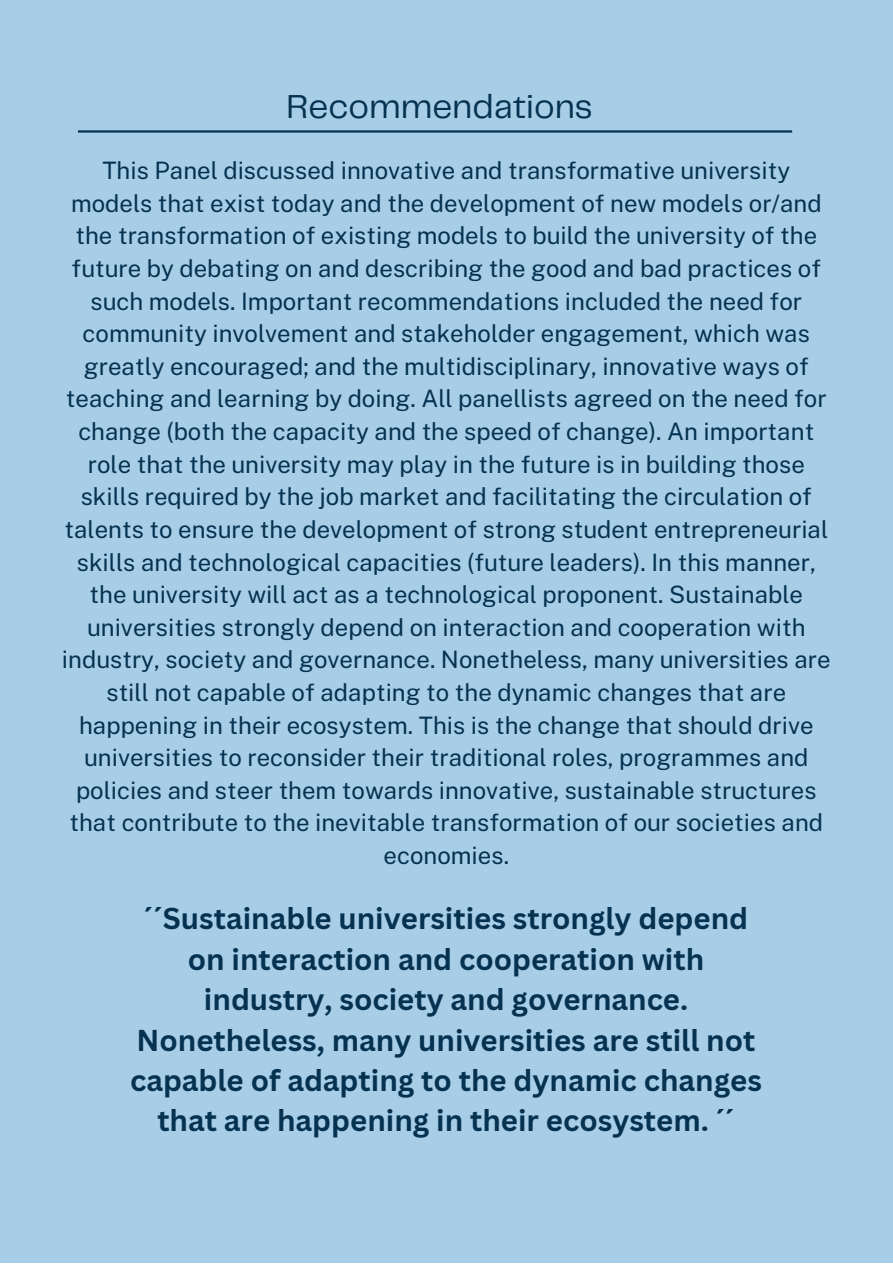
<style>
.page{position:relative;width:893px;height:1264px;background:#fff}
.page>*{position:absolute;margin:0;border:0;box-sizing:border-box;transform-origin:0 0}
.t1{font:34.5px "Telegraf";color:#053250}
.t2{font:700 29.4px/40.3px "Canva Sans";color:#053250;text-align:center}
.t3{font:24px/32.5px "Public Sans";color:#053250;text-align:center}
</style>
<div class="page">
<div style="left:0;top:0;width:892px;height:1262px;background:#a8cde7"></div>
<hr style="left:78px;top:130px;width:714px;height:3px;background:#053250">
<p class="t1" style="left:286px;top:92px;width:308px">Recommendations</p>
<p class="t3" style="left:62px;top:154px;width:770px">This Panel discussed innovative and transformative university models that exist today and the development of new models or/and the transformation of existing models to build the university of the future by debating on and describing the good and bad practices of such models. Important recommendations included the need for community involvement and stakeholder engagement, which was greatly encouraged; and the multidisciplinary, innovative ways of teaching and learning by doing. All panellists agreed on the need for change (both the capacity and the speed of change). An important role that the university may play in the future is in building those skills required by the job market and facilitating the circulation of talents to ensure the development of strong student entrepreneurial skills and technological capacities (future leaders). In this manner, the university will act as a technological proponent. Sustainable universities strongly depend on interaction and cooperation with industry, society and governance. Nonetheless, many universities are still not capable of adapting to the dynamic changes that are happening in their ecosystem. This is the change that should drive universities to reconsider their traditional roles, programmes and policies and steer them towards innovative, sustainable structures that contribute to the inevitable transformation of our societies and economies.</p>
<p class="t2" style="left:130px;top:897px;width:633px">´´Sustainable universities strongly depend on interaction and cooperation with industry, society and governance.<br>Nonetheless, many universities are still not capable of adapting to the dynamic changes that are happening in their ecosystem. ´´</p>
</div>
